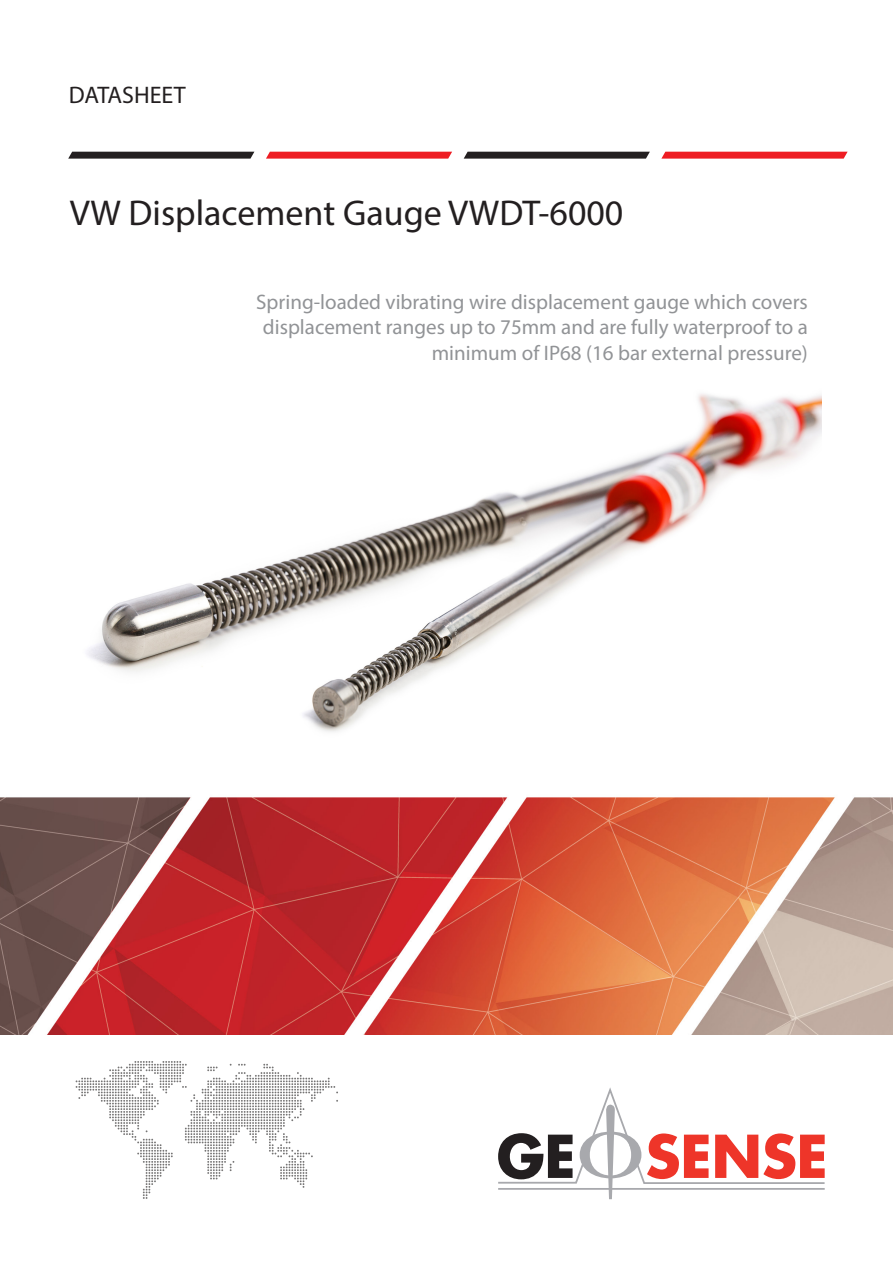
<style>
.page{position:relative;width:893px;height:1263px;background:#fff}
.page>*{position:absolute;margin:0;border:0;box-sizing:border-box;transform-origin:0 0}
.t1{font:36px "Myriad Pro";color:#231f20}
.Table_list{font:24px "Myriad Pro";color:#231f20}
.t2{font:21px/25.2px "Myriad Pro";color:#919396;text-align:right}
</style>
<div class="page">
<svg style="left:68px;top:152px;width:186px;height:7px"></svg>
<svg style="left:266px;top:152px;width:186px;height:7px"></svg>
<svg style="left:464px;top:152px;width:186px;height:7px"></svg>
<svg style="left:661px;top:152px;width:187px;height:7px"></svg>
<img style="left:0;top:797px;width:893px;height:238px">
<svg style="left:498px;top:1087px;width:327px;height:112px"></svg>
<svg style="left:76px;top:1061px;width:262px;height:138px"></svg>
<img style="left:87px;top:394px;width:735px;height:338px">
<p class="Table_list" style="left:69px;top:80px;width:118px">DATASHEET</p>
<p class="t1" style="left:70px;top:191px;width:555px">VW Displacement Gauge VWDT-6000</p>
<p class="t2" style="left:256px;top:289px;width:553px">Spring-loaded vibrating wire displacement gauge which covers displacement ranges up to 75mm and are fully waterproof to a minimum of IP68 (16 bar external pressure)</p>
</div>
